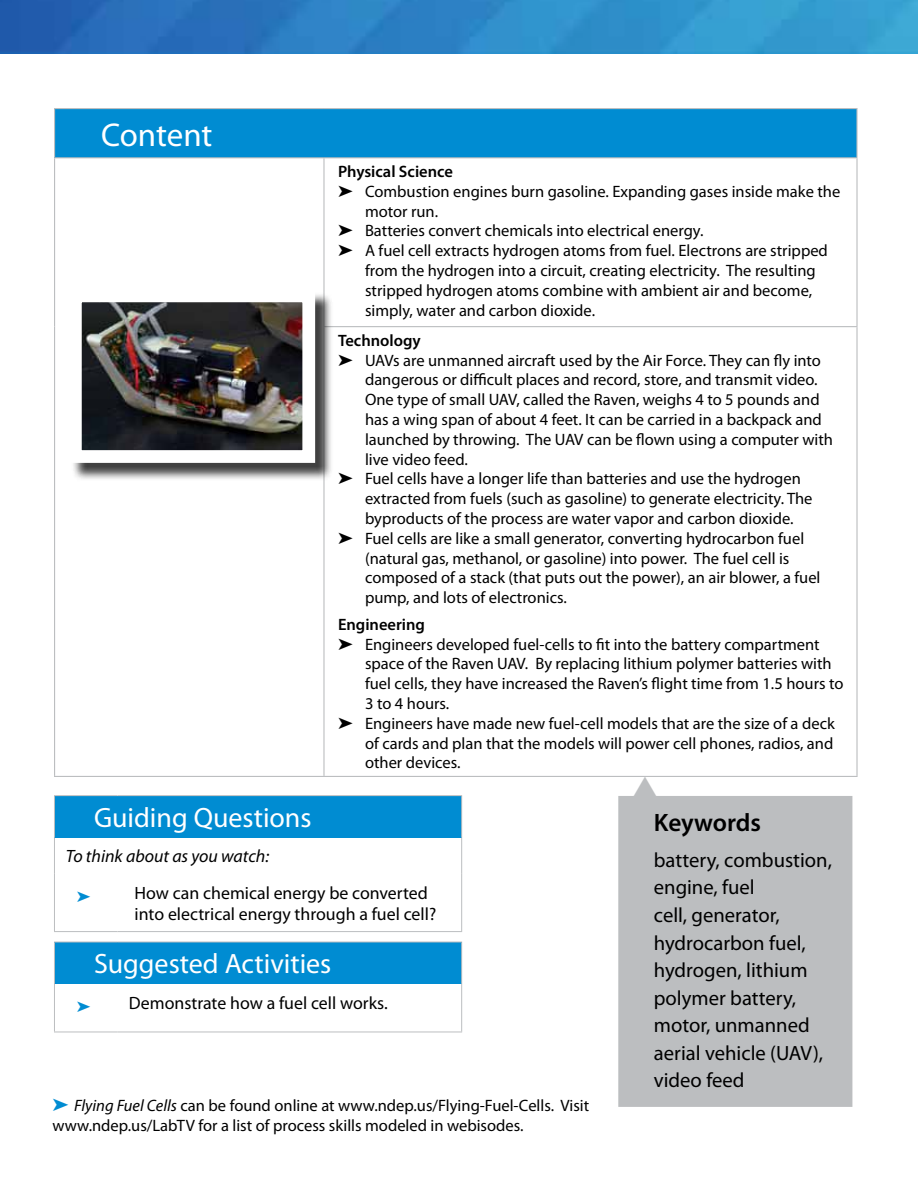
<style>
.page{position:relative;width:918px;height:1188px;background:#fff}
.page>*{position:absolute;margin:0;border:0;box-sizing:border-box;transform-origin:0 0}
.t1{font:33px "Myriad Pro";letter-spacing:-.005em;color:#fff}
.t2{font:28.05px "Myriad Pro";color:#fff}
.t3{font:600 25.2px "Myriad Pro";letter-spacing:-.005em;color:#000}
.t4{font:20.7px/27.6px "Myriad Pro";color:#000}
.t5{font:17.85px/21.5px "Myriad Pro";color:#000}
.t6{font:italic 17.85px "Myriad Pro";color:#000}
.t7{font:16.5px/19.8px "Myriad Pro";color:#000}
.t8{font:600 16.5px "Myriad Pro";color:#000}
.s1{color:#008cd2}
.s2{font-style:italic}
</style>
<div class="page">
<img style="left:1px;top:0;width:917px;height:54px">
<div style="left:55px;top:109px;width:802px;height:49px;background:#008cd2"></div>
<hr style="left:54px;top:108px;width:270px;height:1px;background:#bcbec0">
<hr style="left:54px;top:109px;width:1px;height:48px;background:#bcbec0">
<hr style="left:324px;top:108px;width:534px;height:1px;background:#bcbec0">
<hr style="left:856px;top:109px;width:2px;height:48px;background:#bcbec0">
<hr style="left:54px;top:157px;width:270px;height:1px;background:#bcbec0">
<hr style="left:54px;top:158px;width:1px;height:169px;background:#bcbec0">
<hr style="left:324px;top:157px;width:534px;height:1px;background:#bcbec0">
<hr style="left:323px;top:158px;width:2px;height:168px;background:#bcbec0">
<hr style="left:856px;top:158px;width:2px;height:168px;background:#bcbec0">
<hr style="left:54px;top:327px;width:1px;height:449px;background:#bcbec0">
<hr style="left:323px;top:326px;width:535px;height:1px;background:#bcbec0">
<hr style="left:323px;top:327px;width:2px;height:449px;background:#bcbec0">
<hr style="left:856px;top:327px;width:2px;height:449px;background:#bcbec0">
<hr style="left:54px;top:776px;width:270px;height:1px;background:#bcbec0">
<hr style="left:324px;top:776px;width:534px;height:1px;background:#bcbec0">
<div style="left:54px;top:942px;width:408px;height:42px;background:#008cd2"></div>
<hr style="left:54px;top:942px;width:63px;height:1px;background:#bcbec0">
<hr style="left:54px;top:942px;width:1px;height:42px;background:#bcbec0">
<hr style="left:117px;top:942px;width:345px;height:1px;background:#bcbec0">
<hr style="left:461px;top:942px;width:1px;height:42px;background:#bcbec0">
<hr style="left:54px;top:984px;width:1px;height:47px;background:#bcbec0">
<hr style="left:461px;top:984px;width:1px;height:47px;background:#bcbec0">
<hr style="left:54px;top:1031px;width:63px;height:1px;background:#bcbec0">
<hr style="left:117px;top:1031px;width:345px;height:1px;background:#bcbec0">
<div style="left:54px;top:796px;width:408px;height:41px;background:#008cd2"></div>
<hr style="left:54px;top:795px;width:63px;height:1px;background:#bcbec0">
<hr style="left:54px;top:796px;width:1px;height:41px;background:#bcbec0">
<hr style="left:117px;top:795px;width:345px;height:1px;background:#bcbec0">
<hr style="left:461px;top:796px;width:1px;height:41px;background:#bcbec0">
<hr style="left:54px;top:837px;width:1px;height:37px;background:#bcbec0">
<hr style="left:461px;top:837px;width:1px;height:37px;background:#bcbec0">
<hr style="left:54px;top:874px;width:1px;height:57px;background:#bcbec0">
<hr style="left:461px;top:874px;width:1px;height:57px;background:#bcbec0">
<hr style="left:54px;top:931px;width:63px;height:1px;background:#bcbec0">
<hr style="left:117px;top:931px;width:345px;height:1px;background:#bcbec0">
<svg style="left:618px;top:796px;width:234px;height:311px;background:#bdbfc1"></svg>
<div style="left:71px;top:292px;width:263px;height:189px;background:#000;opacity:.75"></div>
<img style="left:83px;top:304px;width:218px;height:145px">
<div style="left:69px;top:290px;width:246px;height:173px;border:13px solid #fff"></div>
<h1 class="t1" style="left:101px;top:114px;width:113px">Content</h1>
<p class="t8" style="left:338px;top:161px;width:116px">Physical Science</p>
<p class="t7" style="left:338px;top:181px;width:504px">➤ Combustion engines burn gasoline. Expanding gases inside make the</p>
<p class="t7" style="left:365px;top:201px;width:75px">motor run.</p>
<p class="t7" style="left:338px;top:221px;width:367px">➤ Batteries convert chemicals into electrical energy.</p>
<p class="t7" style="left:338px;top:240px;width:491px">➤ A fuel cell extracts hydrogen atoms from fuel. Electrons are stripped</p>
<p class="t7" style="left:365px;top:260px;width:452px">from the hydrogen into a circuit, creating electricity. The resulting</p>
<p class="t7" style="left:365px;top:280px;width:449px">stripped hydrogen atoms combine with ambient air and become,</p>
<p class="t7" style="left:365px;top:300px;width:232px">simply, water and carbon dioxide.</p>
<p class="t8" style="left:338px;top:330px;width:84px">Technology</p>
<p class="t7" style="left:338px;top:350px;width:485px">➤ UAVs are unmanned aircraft used by the Air Force. They can fly into</p>
<p class="t7" style="left:365px;top:370px;width:454px">dangerous or difficult places and record, store, and transmit video.</p>
<p class="t7" style="left:365px;top:389px;width:456px">One type of small UAV, called the Raven, weighs 4 to 5 pounds and</p>
<p class="t7" style="left:365px;top:409px;width:458px">has a wing span of about 4 feet. It can be carried in a backpack and</p>
<p class="t7" style="left:365px;top:429px;width:470px">launched by throwing. The UAV can be flown using a computer with</p>
<p class="t7" style="left:365px;top:449px;width:104px">live video feed.</p>
<p class="t7" style="left:338px;top:469px;width:464px">➤ Fuel cells have a longer life than batteries and use the hydrogen</p>
<p class="t7" style="left:365px;top:488px;width:449px">extracted from fuels (such as gasoline) to generate electricity. The</p>
<p class="t7" style="left:365px;top:508px;width:430px">byproducts of the process are water vapor and carbon dioxide.</p>
<p class="t7" style="left:338px;top:528px;width:468px">➤ Fuel cells are like a small generator, converting hydrocarbon fuel</p>
<p class="t7" style="left:365px;top:548px;width:426px">(natural gas, methanol, or gasoline) into power. The fuel cell is</p>
<p class="t7" style="left:365px;top:568px;width:457px">composed of a stack (that puts out the power), an air blower, a fuel</p>
<p class="t7" style="left:365px;top:587px;width:203px">pump, and lots of electronics.</p>
<p class="t8" style="left:338px;top:614px;width:89px">Engineering</p>
<p class="t7" style="left:338px;top:634px;width:483px">➤ Engineers developed fuel-cells to fit into the battery compartment</p>
<p class="t7" style="left:365px;top:654px;width:468px">space of the Raven UAV. By replacing lithium polymer batteries with</p>
<p class="t7" style="left:365px;top:673px;width:480px">fuel cells, they have increased the Raven’s flight time from 1.5 hours to</p>
<p class="t7" style="left:365px;top:693px;width:86px">3 to 4 hours.</p>
<p class="t7" style="left:338px;top:713px;width:498px">➤ Engineers have made new fuel-cell models that are the size of a deck</p>
<p class="t7" style="left:365px;top:733px;width:470px">of cards and plan that the models will power cell phones, radios, and</p>
<p class="t7" style="left:365px;top:753px;width:97px">other devices.</p>
<h2 class="t2" style="left:94px;top:800px;width:219px">Guiding Questions</h2>
<p class="t6" style="left:66px;top:845px;width:205px">To think about as you watch:</p>
<p class="t5" style="left:135px;top:882px;width:303px">How can chemical energy be converted into electrical energy through a fuel cell?</p>
<h2 class="t2" style="left:94px;top:947px;width:239px">Suggested Activities</h2>
<p class="t5" style="left:129px;top:992px;width:260px">Demonstrate how a fuel cell works.</p>
<p class="t7" style="left:52px;top:1096px;width:538px"><span class="s1">➤</span> <span class="s2">Flying Fuel Cells</span> can be found online at www.ndep.us/Flying-Fuel-Cells. Visit www.ndep.us/LabTV for a list of process skills modeled in webisodes.</p>
<h3 class="t3" style="left:654px;top:806px;width:109px">Keywords</h3>
<p class="t4" style="left:654px;top:846px;width:180px">battery, combustion, engine, fuel<br>cell, generator, hydrocarbon fuel, hydrogen, lithium polymer battery, motor, unmanned aerial vehicle (UAV), video feed</p>
</div>
